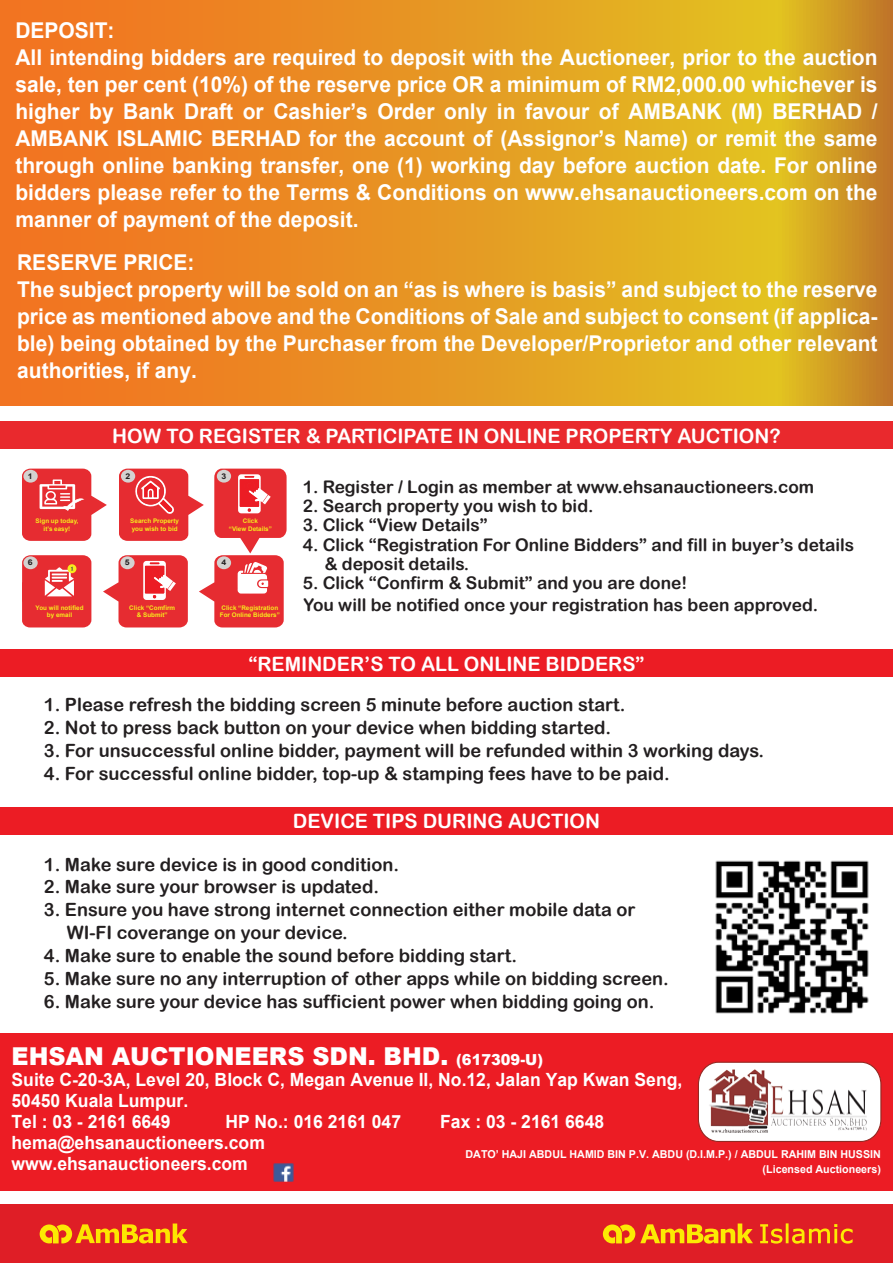
<style>
.page{position:relative;width:893px;height:1263px;background:#fff}
.page>*{position:absolute;margin:0;border:0;box-sizing:border-box;transform-origin:0 0}
.t1{font:900 24.6px "Arial";color:#fff;scale:.96 1}
.t2{font:700 21.75px/27px "Arial";color:#fff}
.t3{font:19.8px "Arial Rounded MT Bold";color:#fff}
.t4{font:18.3px/22.8px "Arial Rounded MT Bold";color:#231f20}
.t5{font:700 18.15px/21px "Arial";color:#fff;scale:.96 1}
.t6{font:17.4px/19.2px "Arial Rounded MT Bold";color:#231f20}
.t7{font:700 10.95px "Arial";color:#fff}
.t8{font:700 7.8px "Arial";color:#231f20;scale:1.11 1}
.t9{font:700 6.3px/7.5px "Arial";color:#f7eb1c;text-align:center}
.s1{font-size:15.15px}
</style>
<div class="page">
<div style="left:0;top:1033px;width:893px;height:158px;background:#ec1c24"></div>
<svg style="left:698px;top:1062px;width:183px;height:80px;background:#f1d4d4"></svg>
<img style="left:708px;top:1069px;width:162px;height:63px">
<img style="left:273px;top:1163px;width:21px;height:19px">
<div style="left:0;top:1204px;width:893px;height:59px;background:#df1e26"></div>
<svg style="left:603px;top:1223px;width:150px;height:20px"></svg>
<svg style="left:760px;top:1223px;width:93px;height:20px"></svg>
<svg style="left:40px;top:1223px;width:148px;height:20px"></svg>
<svg style="left:0;top:0;width:893px;height:406px;background:#e59622"></svg>
<div style="left:0;top:422px;width:893px;height:27px;background:#e9292d"></div>
<div style="left:0;top:808px;width:893px;height:27px;background:#ec1c24"></div>
<div style="left:0;top:650px;width:893px;height:27px;background:#ec1c24"></div>
<svg style="left:22px;top:469px;width:265px;height:158px"></svg>
<img style="left:715px;top:860px;width:154px;height:154px">
<p class="t2" style="left:15px;top:17px;width:864px">DEPOSIT:<br>All intending bidders are required to deposit with the Auctioneer, prior to the auction sale, ten per cent (10%) of the reserve price OR a minimum of RM2,000.00 whichever is higher by Bank Draft or Cashier’s Order only in favour of AMBANK (M) BERHAD / AMBANK ISLAMIC BERHAD for the account of (Assignor’s Name) or remit the same through online banking transfer, one (1) working day before auction date. For online bidders please refer to the Terms &amp; Conditions on www.ehsanauctioneers.com on the manner of payment of the deposit.</p>
<p class="t2" style="left:17px;top:249px;width:862px">RESERVE PRICE:<br>The subject property will be sold on an “as is where is basis” and subject to the reserve price as mentioned above and the Conditions of Sale and subject to consent (if applica&shy;ble) being obtained by the Purchaser from the Developer/Proprietor and other relevant authorities, if any.</p>
<p class="t3" style="left:112px;top:424px;width:670px">HOW TO REGISTER &amp; PARTICIPATE IN ONLINE PROPERTY AUCTION?</p>
<p class="t8" style="left:28px;top:470px;width:6px">1</p>
<p class="t8" style="left:126px;top:470px;width:6px">2</p>
<p class="t8" style="left:221px;top:470px;width:6px">3</p>
<p class="t9" style="left:36px;top:517px;width:45px">Sign up today, it’s easy!</p>
<p class="t9" style="left:130px;top:517px;width:50px;text-align:left">Search Property you wish to bid</p>
<p class="t9" style="left:229px;top:517px;width:45px">Click<br>“View Details”</p>
<p class="t8" style="left:28px;top:557px;width:6px">6</p>
<p class="t9" style="left:36px;top:604px;width:49px">You will notified by email</p>
<p class="t8" style="left:125px;top:557px;width:6px">5</p>
<p class="t8" style="left:221px;top:557px;width:6px">4</p>
<p class="t9" style="left:220px;top:604px;width:61px;text-align:left">Click “Registration<br>For Online Bidders”</p>
<p class="t9" style="left:129px;top:604px;width:47px">Click “Comfirm &amp; Submit”</p>
<p class="t6" style="left:303px;top:477px;width:513px">1. Register / Login as member at www.ehsanauctioneers.com</p>
<p class="t6" style="left:303px;top:496px;width:292px">2. Search property you wish to bid.</p>
<p class="t6" style="left:303px;top:515px;width:187px">3. Click “View Details”</p>
<p class="t6" style="left:324px;top:535px;width:531px;text-indent:-22px">4. Click “Registration For Online Bidders” and fill in buyer’s details &amp; deposit details.</p>
<p class="t6" style="left:303px;top:571px;width:517px;line-height:21.9px">5. Click “Confirm &amp; Submit” and you are done!<br>You will be notified once your registration has been approved.</p>
<p class="t3" style="left:248px;top:653px;width:398px">“REMINDER’S TO ALL ONLINE BIDDERS”</p>
<p class="t4" style="left:44px;top:693px;width:583px">1. Please refresh the bidding screen 5 minute before auction start.</p>
<p class="t4" style="left:44px;top:716px;width:569px">2. Not to press back button on your device when bidding started.</p>
<p class="t4" style="left:44px;top:739px;width:722px">3. For unsuccessful online bidder, payment will be refunded within 3 working days.</p>
<p class="t4" style="left:44px;top:762px;width:627px">4. For successful online bidder, top-up &amp; stamping fees have to be paid.</p>
<p class="t3" style="left:293px;top:809px;width:309px">DEVICE TIPS DURING AUCTION</p>
<p class="t4" style="left:44px;top:852px;width:357px">1. Make sure device is in good condition.</p>
<p class="t4" style="left:44px;top:875px;width:337px">2. Make sure your browser is updated.</p>
<p class="t4" style="left:67px;top:898px;width:570px;text-indent:-23px">3. Ensure you have strong internet connection either mobile data or<br>WI-FI coverange on your device.</p>
<p class="t4" style="left:44px;top:944px;width:475px">4. Make sure to enable the sound before bidding start.</p>
<p class="t4" style="left:44px;top:967px;width:626px">5. Make sure no any interruption of other apps while on bidding screen.</p>
<p class="t4" style="left:44px;top:989px;width:612px">6. Make sure your device has sufficient power when bidding going on.</p>
<p class="t1" style="left:12px;top:1038px;width:555px">EHSAN AUCTIONEERS SDN. BHD. <span class="s1">(617309-U)</span></p>
<p class="t5" style="left:12px;top:1069px;width:700px">Suite C-20-3A, Level 20, Block C, Megan Avenue II, No.12, Jalan Yap Kwan Seng,<br>50450 Kuala Lumpur.<br>Tel : 03 - 2161 6649</p>
<p class="t5" style="left:225px;top:1111px;width:185px">HP No.: 016 2161 047</p>
<p class="t5" style="left:440px;top:1111px;width:172px">Fax : 03 - 2161 6648</p>
<p class="t5" style="left:12px;top:1132px;width:265px">hema@ehsanauctioneers.com www.ehsanauctioneers.com</p>
<p class="t7" style="left:466px;top:1146px;width:417px">DATO’ HAJI ABDUL HAMID BIN P.V. ABDU (D.I.M.P.) / ABDUL RAHIM BIN HUSSIN</p>
<p class="t7" style="left:763px;top:1161px;width:120px">(Licensed Auctioneers)</p>
</div>
